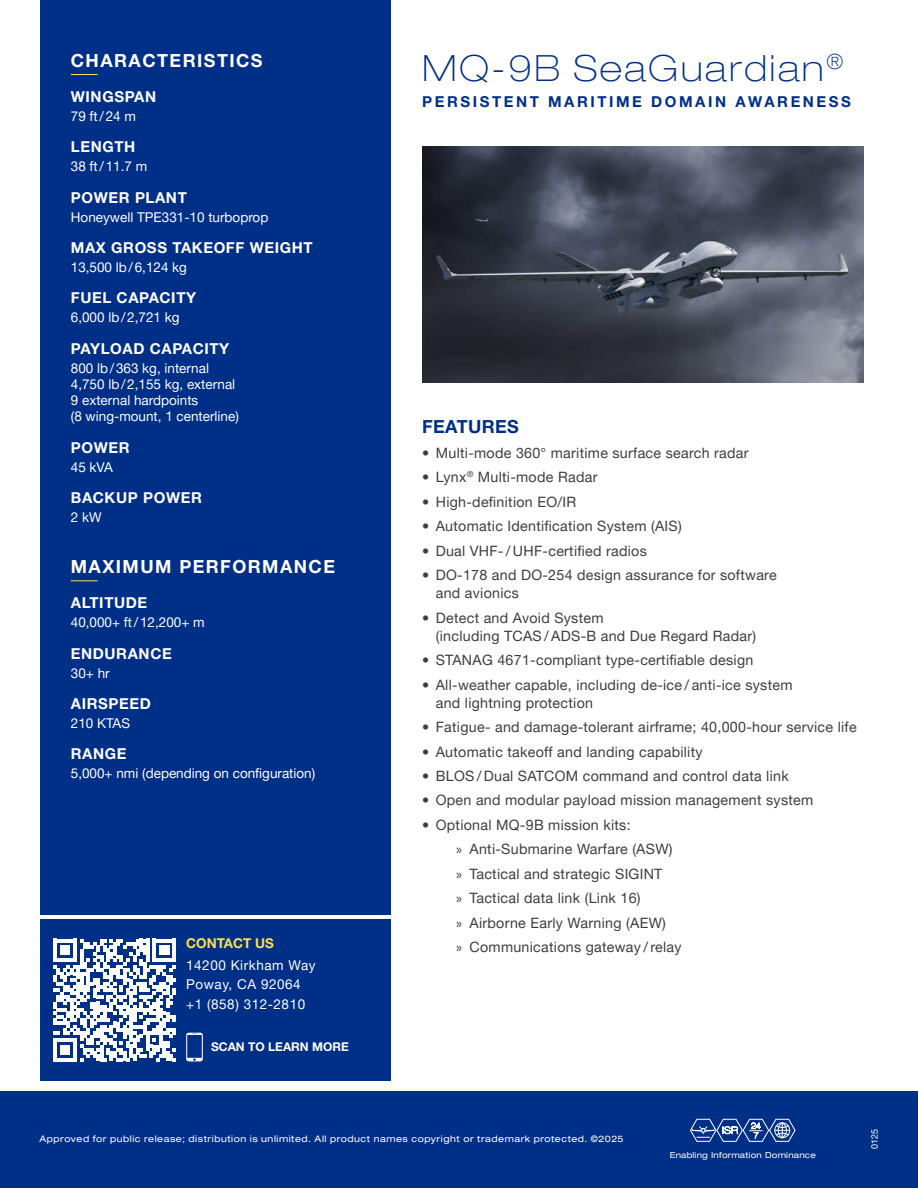
<style>
.page{position:relative;width:918px;height:1188px;background:#fff}
.page>*{position:absolute;margin:0;border:0;box-sizing:border-box;transform-origin:0 0}
.t1{font:100 expanded 36px "Helvetica Neue LT Pro";letter-spacing:.07em;color:#002f87}
.t2{font:700 18px "Helvetica Neue LT Pro";letter-spacing:.08em;color:#fff}
.t3{font:700 18px "Helvetica Neue LT Pro";letter-spacing:.02em;color:#002f87}
.t4{font:700 15px "Helvetica Neue LT Pro";letter-spacing:.04em;color:#fff}
.t5{font:700 15px "Helvetica Neue LT Pro";letter-spacing:.17em;color:#002f87}
.t6{font:14.25px/24.5px "Helvetica Neue LT Pro";letter-spacing:.02em;color:#3d3c3e}
.t7{font:13.5px/16.2px "Helvetica Neue LT Pro";color:#fff}
.t8{font:13.5px/19.8px "Helvetica Neue LT Pro";letter-spacing:.04em;color:#fff}
.t9{font:700 13.5px "Helvetica Neue LT Pro";color:#fbe24c}
.t10{font:700 12px "Helvetica Neue LT Pro";color:#fff}
.t11{font:expanded 9px "Helvetica Neue LT Pro";letter-spacing:.06em;color:#fff}
.t12{font:9px "Helvetica Neue LT Pro";color:#fff}
.t13{font:expanded 8.25px "Helvetica Neue LT Pro";letter-spacing:.025em;color:#fff}
.s1{font-family:"Myriad Pro"}
</style>
<div class="page">
<div style="left:40px;top:0;width:351px;height:915px;background:#002f87"></div>
<div style="left:40px;top:919px;width:351px;height:162px;background:#002f87"></div>
<svg style="left:186px;top:1033px;width:17px;height:28px"></svg>
<svg style="left:71px;top:74px;width:27px;height:1px"></svg>
<svg style="left:71px;top:580px;width:27px;height:1px"></svg>
<svg style="left:54px;top:939px;width:122px;height:122px"></svg>
<div style="left:0;top:1091px;width:918px;height:97px;background:#002f87"></div>
<svg style="left:690px;top:1119px;width:106px;height:23px"></svg>
<img style="left:422px;top:147px;width:442px;height:235px">
<p class="t2" style="left:71px;top:50px;width:193px">CHARACTERISTICS</p>
<p class="t4" style="left:71px;top:88px;width:87px">WINGSPAN</p>
<p class="t7" style="left:71px;top:108px;width:67px">79 ft/24 m</p>
<p class="t4" style="left:71px;top:138px;width:66px">LENGTH</p>
<p class="t7" style="left:71px;top:158px;width:78px">38 ft/11.7 m</p>
<p class="t4" style="left:71px;top:189px;width:118px">POWER PLANT</p>
<p class="t7" style="left:71px;top:208px;width:199px">Honeywell TPE331-10 turboprop</p>
<p class="t4" style="left:71px;top:239px;width:243px">MAX GROSS TAKEOFF WEIGHT</p>
<p class="t7" style="left:71px;top:259px;width:118px">13,500 lb/6,124 kg</p>
<p class="t4" style="left:71px;top:290px;width:127px">FUEL CAPACITY</p>
<p class="t7" style="left:71px;top:309px;width:110px">6,000 lb/2,721 kg</p>
<p class="t4" style="left:71px;top:340px;width:160px">PAYLOAD CAPACITY</p>
<p class="t7" style="left:71px;top:360px;width:170px">800 lb/363 kg, internal<br>4,750 lb/2,155 kg, external<br>9 external hardpoints<br>(8 wing-mount, 1 centerline)</p>
<p class="t4" style="left:71px;top:439px;width:60px">POWER</p>
<p class="t7" style="left:71px;top:459px;width:44px">45 kVA</p>
<p class="t4" style="left:71px;top:489px;width:133px">BACKUP POWER</p>
<p class="t7" style="left:71px;top:509px;width:32px">2 kW</p>
<p class="t2" style="left:71px;top:556px;width:266px">MAXIMUM PERFORMANCE</p>
<p class="t4" style="left:71px;top:594px;width:78px">ALTITUDE</p>
<p class="t7" style="left:71px;top:614px;width:135px">40,000+ ft/12,200+ m</p>
<p class="t4" style="left:71px;top:645px;width:102px">ENDURANCE</p>
<p class="t7" style="left:71px;top:664px;width:40px">30+ hr</p>
<p class="t4" style="left:71px;top:695px;width:82px">AIRSPEED</p>
<p class="t7" style="left:71px;top:715px;width:61px">210 KTAS</p>
<p class="t4" style="left:71px;top:745px;width:57px">RANGE</p>
<p class="t7" style="left:71px;top:765px;width:246px">5,000+ nmi (depending on configuration)</p>
<p class="t9" style="left:186px;top:936px;width:89px">CONTACT US</p>
<p class="t8" style="left:186px;top:955px;width:131px">14200 Kirkham Way<br>Poway, CA 92064 +1 (858) 312-2810</p>
<p class="t10" style="left:211px;top:1040px;width:139px">SCAN TO LEARN MORE</p>
<h1 class="t1" style="left:422px;top:48px;width:422px">MQ-9B SeaGuardian<sup>®</sup></h1>
<p class="t5" style="left:422px;top:93px;width:430px">PERSISTENT MARITIME DOMAIN AWARENESS</p>
<p class="t3" style="left:422px;top:416px;width:98px">FEATURES</p>
<p class="t6" style="left:422px;top:442px;width:328px">• Multi-mode 360° maritime surface search radar</p>
<p class="t6" style="left:422px;top:466px;width:177px">• Lynx<sup>®</sup> Multi-mode Radar</p>
<p class="t6" style="left:422px;top:491px;width:156px">• High-definition EO/IR</p>
<p class="t6" style="left:422px;top:515px;width:261px">• Automatic Identification System (AIS)</p>
<p class="t6" style="left:422px;top:540px;width:226px">• Dual VHF-/ UHF-certified radios</p>
<p class="t6" style="left:436px;top:567px;width:342px;line-height:18px;text-indent:-14px">• DO-178 and DO-254 design assurance for software and avionics</p>
<p class="t6" style="left:436px;top:610px;width:322px;line-height:18px;text-indent:-14px">• Detect and Avoid System<br>(including TCAS / ADS-B and Due Regard Radar)</p>
<p class="t6" style="left:422px;top:649px;width:333px">• STANAG 4671-compliant type-certifiable design</p>
<p class="t6" style="left:436px;top:677px;width:358px;line-height:18px;text-indent:-14px">• All-weather capable, including de-ice / anti-ice system and lightning protection</p>
<p class="t6" style="left:422px;top:716px;width:436px">• Fatigue- and damage-tolerant airframe; 40,000-hour service life</p>
<p class="t6" style="left:422px;top:741px;width:282px">• Automatic takeoff and landing capability</p>
<p class="t6" style="left:422px;top:765px;width:368px">• BLOS / Dual SATCOM command and control data link</p>
<p class="t6" style="left:422px;top:790px;width:392px">• Open and modular payload mission management system</p>
<p class="t6" style="left:456px;top:814px;width:227px;text-indent:-34px">• Optional MQ-9B mission kits:<br><span class="s1">»</span> Anti-Submarine Warfare (ASW) <span class="s1">»</span> Tactical and strategic SIGINT<br><span class="s1">»</span> Tactical data link (Link 16)<br><span class="s1">»</span> Airborne Early Warning (AEW)<br><span class="s1">»</span> Communications gateway /relay</p>
<p class="t11" style="left:40px;top:1136px;width:586px">Approved for public release; distribution is unlimited. All product names copyright or trademark protected. ©2025</p>
<p class="t12" style="left:869px;top:1149px;width:22px;rotate:-90deg">0125</p>
<p class="t13" style="left:670px;top:1152px;width:148px">Enabling Information Dominance</p>
</div>
